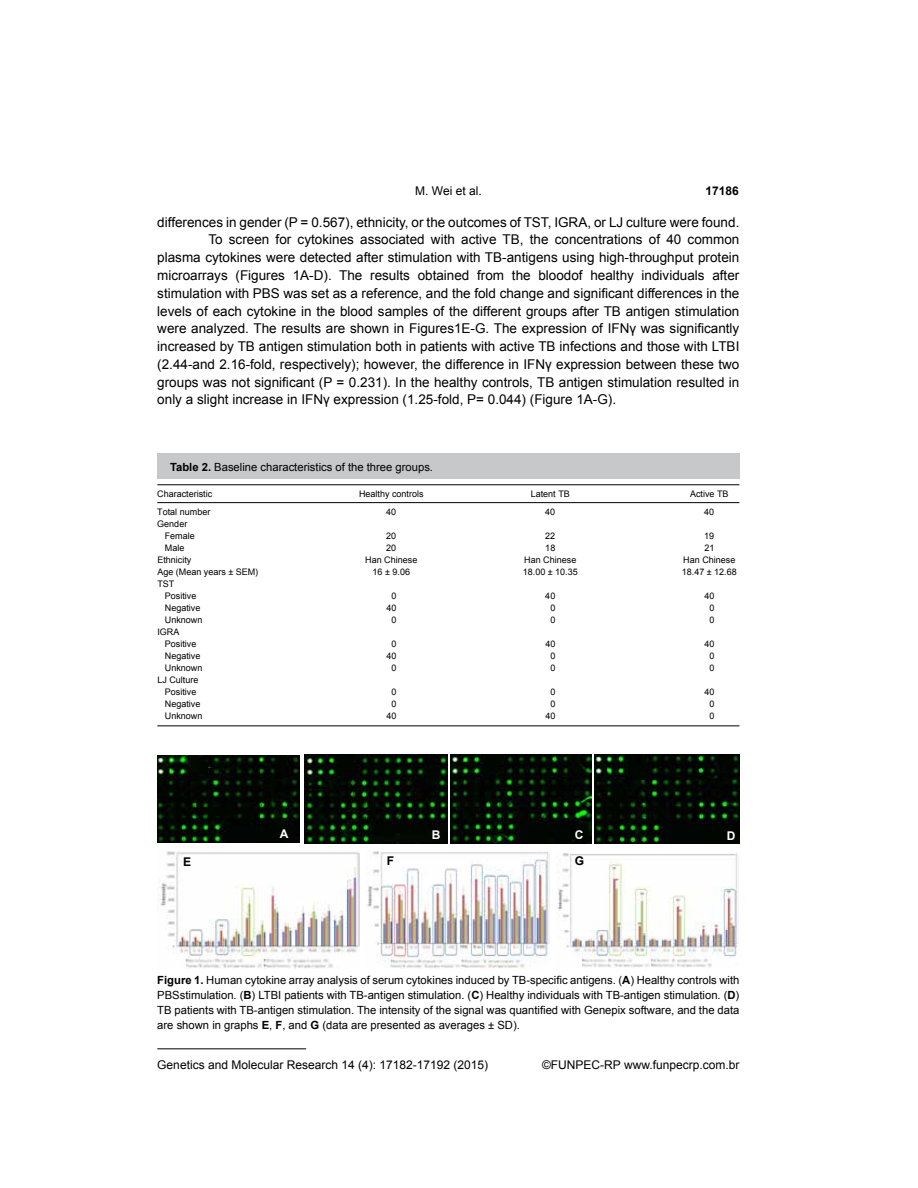
<style>
.page{position:relative;width:918px;height:1188px;background:#fff}
.page>*{position:absolute;margin:0;border:0;box-sizing:border-box;transform-origin:0 0}
.t1{font:13.5px "Arial";color:#000}
.t2{font:12px "Arial";color:#000}
.t3{font:700 12px "Arial";color:#000}
.t4{font:700 12px "Arial";color:#fff}
.t5{font:11.25px/14.7px "Arial";color:#000;text-align:justify}
.t6{font:9px/12px "Arial";color:#000}
.s1{font-weight:700}
</style>
<div class="page">
<hr style="left:157px;top:1048px;width:149px;height:1px;background:#000">
<div style="left:157px;top:454px;width:582px;height:25px;background:#c7c8ca"></div>
<hr style="left:157px;top:484px;width:582px;height:1px;background:#000">
<hr style="left:157px;top:502px;width:582px;height:1px;background:#000">
<hr style="left:157px;top:725px;width:582px;height:1px;background:#000">
<img style="left:157px;top:755px;width:143px;height:88px">
<img style="left:305px;top:755px;width:142px;height:88px">
<img style="left:451px;top:755px;width:141px;height:88px">
<img style="left:595px;top:755px;width:144px;height:89px">
<img style="left:157px;top:851px;width:203px;height:117px">
<img style="left:367px;top:851px;width:183px;height:118px">
<img style="left:556px;top:852px;width:182px;height:116px">
<p class="t2" style="left:415px;top:183px;width:68px">M. Wei et al.</p>
<p class="t3" style="left:705px;top:183px;width:35px">17186</p>
<p class="t1" style="left:157px;top:213px;width:584px">differences in gender (P = 0.567), ethnicity, or the outcomes of TST, IGRA, or LJ culture were found.</p>
<p class="t1" style="left:208px;top:231px;width:533px">To screen for cytokines associated with active TB, the concentrations of 40 common</p>
<p class="t1" style="left:157px;top:249px;width:584px">plasma cytokines were detected after stimulation with TB-antigens using high-throughput protein</p>
<p class="t1" style="left:157px;top:266px;width:584px">microarrays (Figures 1A-D). The results obtained from the bloodof healthy individuals after</p>
<p class="t1" style="left:157px;top:284px;width:584px">stimulation with PBS was set as a reference, and the fold change and significant differences in the</p>
<p class="t1" style="left:157px;top:302px;width:584px">levels of each cytokine in the blood samples of the different groups after TB antigen stimulation</p>
<p class="t1" style="left:157px;top:320px;width:584px">were analyzed. The results are shown in Figures1E-G. The expression of IFNγ was significantly</p>
<p class="t1" style="left:157px;top:338px;width:584px">increased by TB antigen stimulation both in patients with active TB infections and those with LTBI</p>
<p class="t1" style="left:157px;top:355px;width:584px">(2.44-and 2.16-fold, respectively); however, the difference in IFNγ expression between these two</p>
<p class="t1" style="left:157px;top:373px;width:584px">groups was not significant (P = 0.231). In the healthy controls, TB antigen stimulation resulted in</p>
<p class="t1" style="left:157px;top:391px;width:460px">only a slight increase in IFNγ expression (1.25-fold, P= 0.044) (Figure 1A-G).</p>
<p class="t5" style="left:170px;top:460px;width:265px"><span class="s1">Table 2.</span> Baseline characteristics of the three groups.</p>
<p class="t6" style="left:157px;top:488px;width:57px">Characteristic</p>
<p class="t6" style="left:359px;top:488px;width:66px">Healthy controls</p>
<p class="t6" style="left:531px;top:488px;width:41px">Latent TB</p>
<p class="t6" style="left:690px;top:488px;width:40px">Active TB</p>
<p class="t6" style="left:157px;top:506px;width:55px">Total number</p>
<p class="t6" style="left:386px;top:506px;width:12px">40</p>
<p class="t6" style="left:545px;top:506px;width:12px">40</p>
<p class="t6" style="left:704px;top:506px;width:12px">40</p>
<p class="t6" style="left:165px;top:518px;width:32px;text-indent:-8px">Gender<br>Female</p>
<p class="t6" style="left:386px;top:530px;width:12px">20</p>
<p class="t6" style="left:545px;top:530px;width:12px">22</p>
<p class="t6" style="left:704px;top:530px;width:12px">19</p>
<p class="t6" style="left:165px;top:542px;width:21px">Male</p>
<p class="t6" style="left:386px;top:542px;width:12px">20</p>
<p class="t6" style="left:545px;top:542px;width:12px">18</p>
<p class="t6" style="left:704px;top:542px;width:12px">21</p>
<p class="t6" style="left:157px;top:554px;width:36px">Ethnicity</p>
<p class="t6" style="left:365px;top:554px;width:54px">Han Chinese</p>
<p class="t6" style="left:524px;top:554px;width:54px">Han Chinese</p>
<p class="t6" style="left:683px;top:554px;width:54px">Han Chinese</p>
<p class="t6" style="left:157px;top:566px;width:102px">Age (Mean years ± SEM)</p>
<p class="t6" style="left:373px;top:566px;width:39px">16 ± 9.06</p>
<p class="t6" style="left:523px;top:566px;width:56px">18.00 ± 10.35</p>
<p class="t6" style="left:682px;top:566px;width:56px">18.47 ± 12.68</p>
<p class="t6" style="left:165px;top:578px;width:33px;text-indent:-8px">TST<br>Positive</p>
<p class="t6" style="left:391px;top:590px;width:7px">0</p>
<p class="t6" style="left:545px;top:590px;width:12px">40</p>
<p class="t6" style="left:704px;top:590px;width:12px">40</p>
<p class="t6" style="left:165px;top:602px;width:37px">Negative</p>
<p class="t6" style="left:386px;top:602px;width:12px">40</p>
<p class="t6" style="left:550px;top:602px;width:7px">0</p>
<p class="t6" style="left:709px;top:602px;width:7px">0</p>
<p class="t6" style="left:165px;top:614px;width:39px">Unknown</p>
<p class="t6" style="left:391px;top:614px;width:7px">0</p>
<p class="t6" style="left:550px;top:614px;width:7px">0</p>
<p class="t6" style="left:709px;top:614px;width:7px">0</p>
<p class="t6" style="left:165px;top:626px;width:33px;text-indent:-8px">IGRA<br>Positive</p>
<p class="t6" style="left:391px;top:638px;width:7px">0</p>
<p class="t6" style="left:545px;top:638px;width:12px">40</p>
<p class="t6" style="left:704px;top:638px;width:12px">40</p>
<p class="t6" style="left:165px;top:650px;width:37px">Negative</p>
<p class="t6" style="left:386px;top:650px;width:12px">40</p>
<p class="t6" style="left:550px;top:650px;width:7px">0</p>
<p class="t6" style="left:709px;top:650px;width:7px">0</p>
<p class="t6" style="left:165px;top:662px;width:39px">Unknown</p>
<p class="t6" style="left:391px;top:662px;width:7px">0</p>
<p class="t6" style="left:550px;top:662px;width:7px">0</p>
<p class="t6" style="left:709px;top:662px;width:7px">0</p>
<p class="t6" style="left:157px;top:674px;width:43px;text-align:right">LJ Culture<br>Positive</p>
<p class="t6" style="left:391px;top:686px;width:7px">0</p>
<p class="t6" style="left:550px;top:686px;width:7px">0</p>
<p class="t6" style="left:704px;top:686px;width:12px">40</p>
<p class="t6" style="left:165px;top:698px;width:37px">Negative</p>
<p class="t6" style="left:391px;top:698px;width:7px">0</p>
<p class="t6" style="left:550px;top:698px;width:7px">0</p>
<p class="t6" style="left:709px;top:698px;width:7px">0</p>
<p class="t6" style="left:165px;top:710px;width:39px">Unknown</p>
<p class="t6" style="left:386px;top:710px;width:12px">40</p>
<p class="t6" style="left:545px;top:710px;width:12px">40</p>
<p class="t6" style="left:709px;top:710px;width:7px">0</p>
<p class="t4" style="left:280px;top:826px;width:10px">A</p>
<p class="t4" style="left:432px;top:827px;width:10px">B</p>
<p class="t4" style="left:575px;top:827px;width:10px">C</p>
<p class="t4" style="left:727px;top:828px;width:10px">D</p>
<p class="t3" style="left:183px;top:854px;width:10px">E</p>
<p class="t3" style="left:387px;top:853px;width:9px">F</p>
<p class="t3" style="left:575px;top:852px;width:11px">G</p>
<p class="t5" style="left:157px;top:973px;width:584px"><span class="s1">Figure 1.</span> Human cytokine array analysis of serum cytokines induced by TB-specific antigens. (<span class="s1">A</span>) Healthy controls with PBSstimulation. (<span class="s1">B</span>) LTBI patients with TB-antigen stimulation. (<span class="s1">C</span>) Healthy individuals with TB-antigen stimulation. (<span class="s1">D</span>)<br>TB patients with TB-antigen stimulation. The intensity of the signal was quantified with Genepix software, and the data are shown in graphs <span class="s1">E</span>, <span class="s1">F</span>, and <span class="s1">G</span> (data are presented as averages ± SD).</p>
<p class="t2" style="left:157px;top:1057px;width:332px">Genetics and Molecular Research 14 (4): 17182-17192 (2015)</p>
<p class="t2" style="left:542px;top:1057px;width:199px">©FUNPEC-RP www.funpecrp.com.br</p>
</div>
